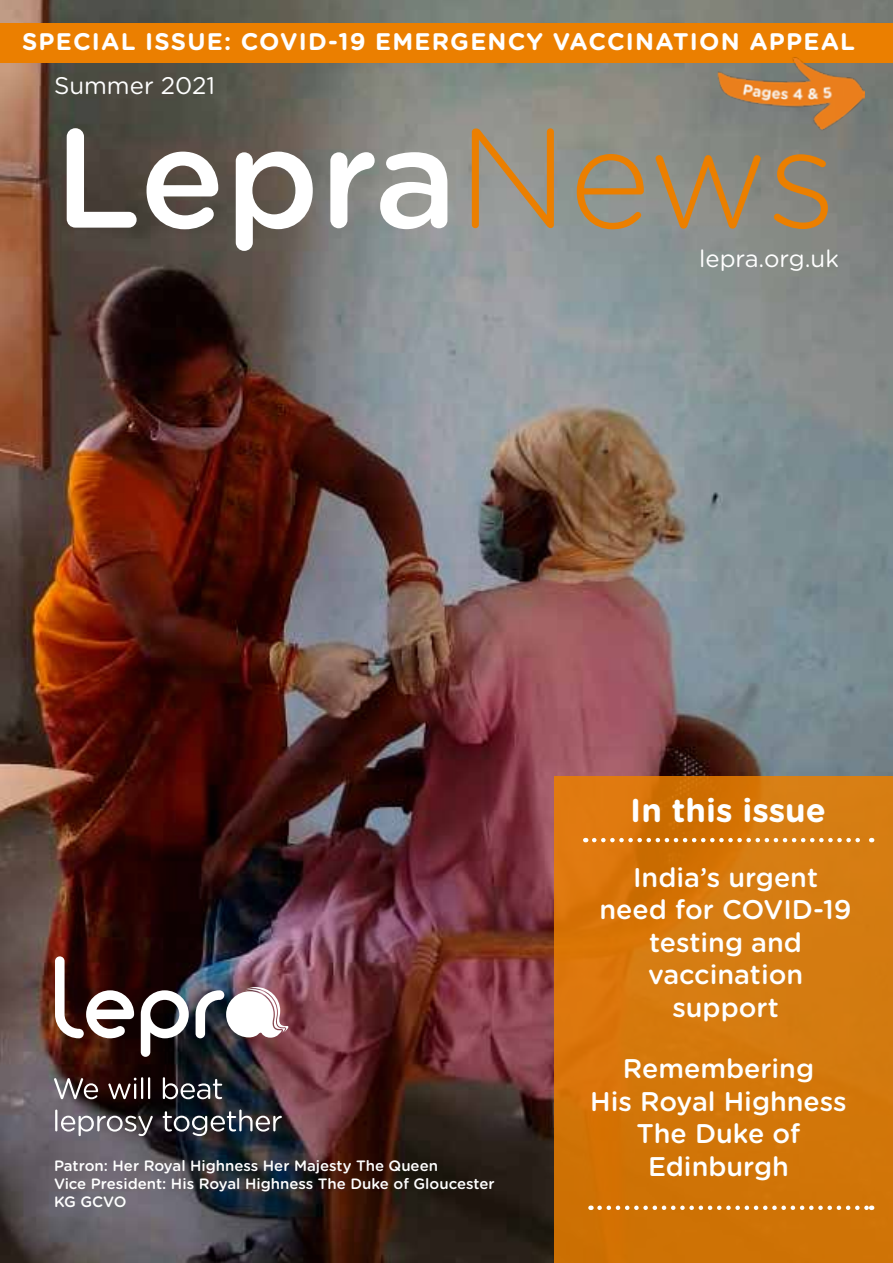
<style>
.page{position:relative;width:893px;height:1263px;background:#fff}
.page>*{position:absolute;margin:0;border:0;box-sizing:border-box;transform-origin:0 0}
.t1{font:500 141px "Gotham Rounded";letter-spacing:-.005em;color:#fff}
.t2{font:700 33px "Gotham Rounded";color:#fff}
.t3{font:500 27px/32.4px "Gotham Rounded";color:#fff;text-align:center}
.t4{font:700 24px "Gotham Rounded";letter-spacing:.05em;color:#fff}
.t5{font:24px "Gotham Rounded";color:#fff}
.t6{font:500 15px/18px "Gotham Rounded";color:#fff}
.s1{font-weight:300;color:#eb7f00}
</style>
<div class="page">
<img style="left:0;top:0;width:893px;height:1263px">
<svg style="left:141px;top:990px;width:48px;height:67px"></svg>
<svg style="left:55px;top:956px;width:79px;height:82px"></svg>
<svg style="left:196px;top:987px;width:92px;height:51px"></svg>
<svg style="left:54px;top:1078px;width:44px;height:21px"></svg>
<svg style="left:108px;top:1078px;width:28px;height:21px"></svg>
<hr style="left:141px;top:1077px;width:2px;height:22px;background:#fff">
<hr style="left:148px;top:1077px;width:2px;height:22px;background:#fff">
<svg style="left:163px;top:1077px;width:59px;height:22px"></svg>
<hr style="left:55px;top:1109px;width:2px;height:22px;background:#fff">
<svg style="left:61px;top:1116px;width:92px;height:20px"></svg>
<svg style="left:163px;top:1109px;width:119px;height:27px;background:#4b4f56"></svg>
<div style="left:554px;top:776px;width:339px;height:487px;background:#d4770a"></div>
<div style="left:0;top:23px;width:893px;height:40px;background:#eb7f00"></div>
<svg style="left:594px;top:838px;width:278px;height:4px"></svg>
<svg style="left:599px;top:1205px;width:273px;height:5px"></svg>
<img style="left:715px;top:57px;width:151px;height:87px">
<p class="t4" style="left:22px;top:24px;width:835px">SPECIAL ISSUE: COVID-19 EMERGENCY VACCINATION APPEAL</p>
<p class="t5" style="left:54px;top:69px;width:163px">Summer 2021</p>
<h1 class="t1" style="left:54px;top:77px;width:784px">Lepra<span class="s1">News</span></h1>
<p class="t5" style="left:699px;top:242px;width:141px">lepra.org.uk</p>
<p class="t6" style="left:54px;top:1156px;width:442px">Patron: Her Royal Highness Her Majesty The Queen<br>Vice President: His Royal Highness The Duke of Gloucester<br>KG GCVO</p>
<p class="t2" style="left:630px;top:786px;width:197px">In this issue</p>
<p class="t3" style="left:600px;top:860px;width:254px">India’s urgent need for COVID-19 testing and vaccination support</p>
<p class="t3" style="left:590px;top:1051px;width:258px">Remembering<br>His Royal Highness<br>The Duke of<br>Edinburgh</p>
</div>
